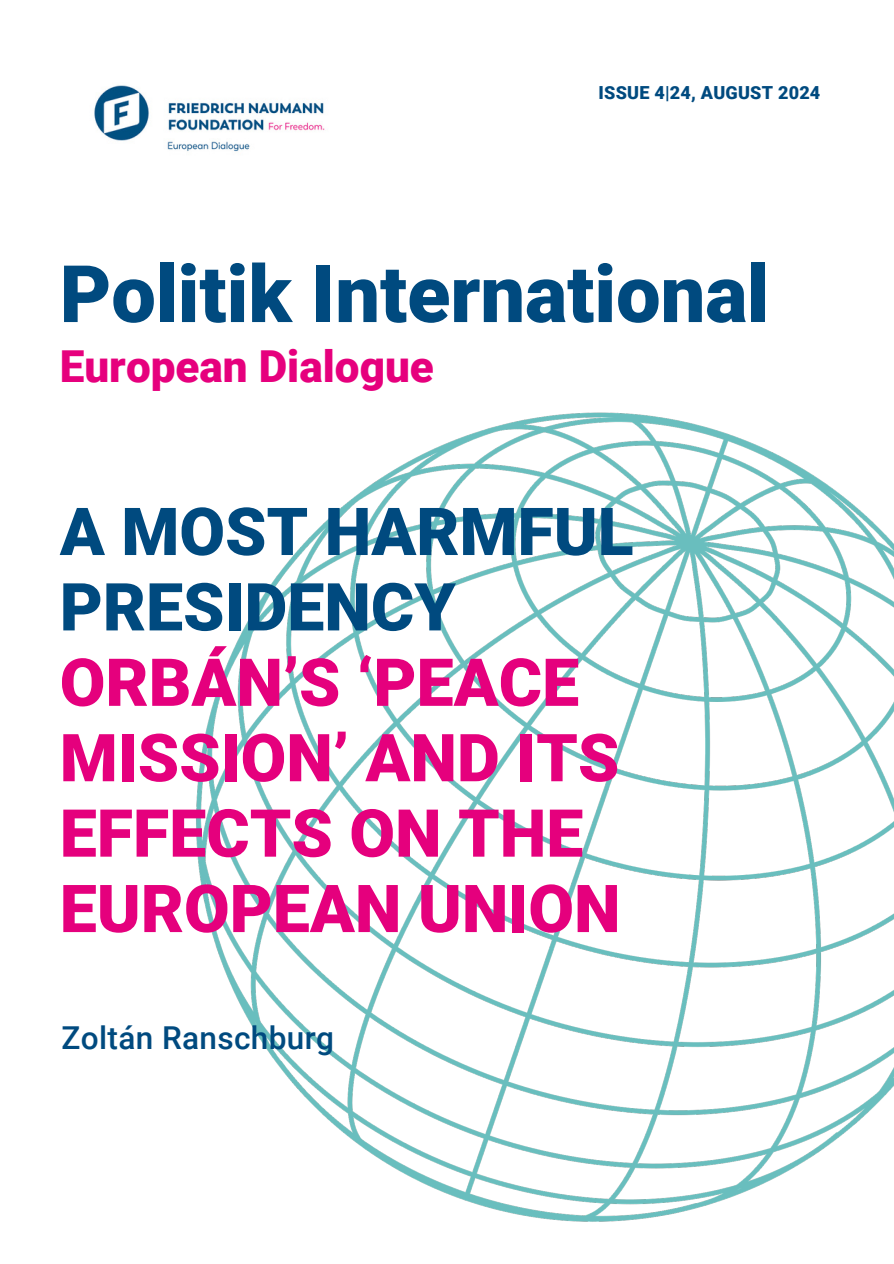
<style>
.page{position:relative;width:894px;height:1264px;background:#fff}
.page>*{position:absolute;margin:0;border:0;box-sizing:border-box;transform-origin:0 0}
.t1{font:900 79.35px "Roboto";color:#004a7f}
.t2{font:900 66.15px/75.3px "Roboto";color:#e5007d}
.t3{font:900 44.1px "Roboto";color:#e6007d}
.t4{font:500 31.5px "Roboto";letter-spacing:.01em;color:#004a7f}
.t5{font:900 18px "Roboto";letter-spacing:.015em;color:#004a7f}
.s1{color:#004a7f}
</style>
<div class="page">
<img style="left:196px;top:412px;width:697px;height:810px">
<img style="left:94px;top:85px;width:231px;height:67px">
<h2 class="t5" style="left:598px;top:82px;width:223px">ISSUE 4|24, AUGUST 2024</h2>
<h3 class="t1" style="left:60px;top:248px;width:710px">Politik International</h3>
<h3 class="t3" style="left:60px;top:340px;width:375px">European Dialogue</h3>
<p class="t2" style="left:60px;top:495px;width:575px"><span class="s1">A MOST HARMFUL<br>PRESIDENCY<br></span>ORBÁN’S ‘PEACE<br>MISSION’ AND ITS<br>EFFECTS ON THE<br>EUROPEAN UNION</p>
<p class="t4" style="left:62px;top:1019px;width:274px">Zoltán Ranschburg</p>
</div>
